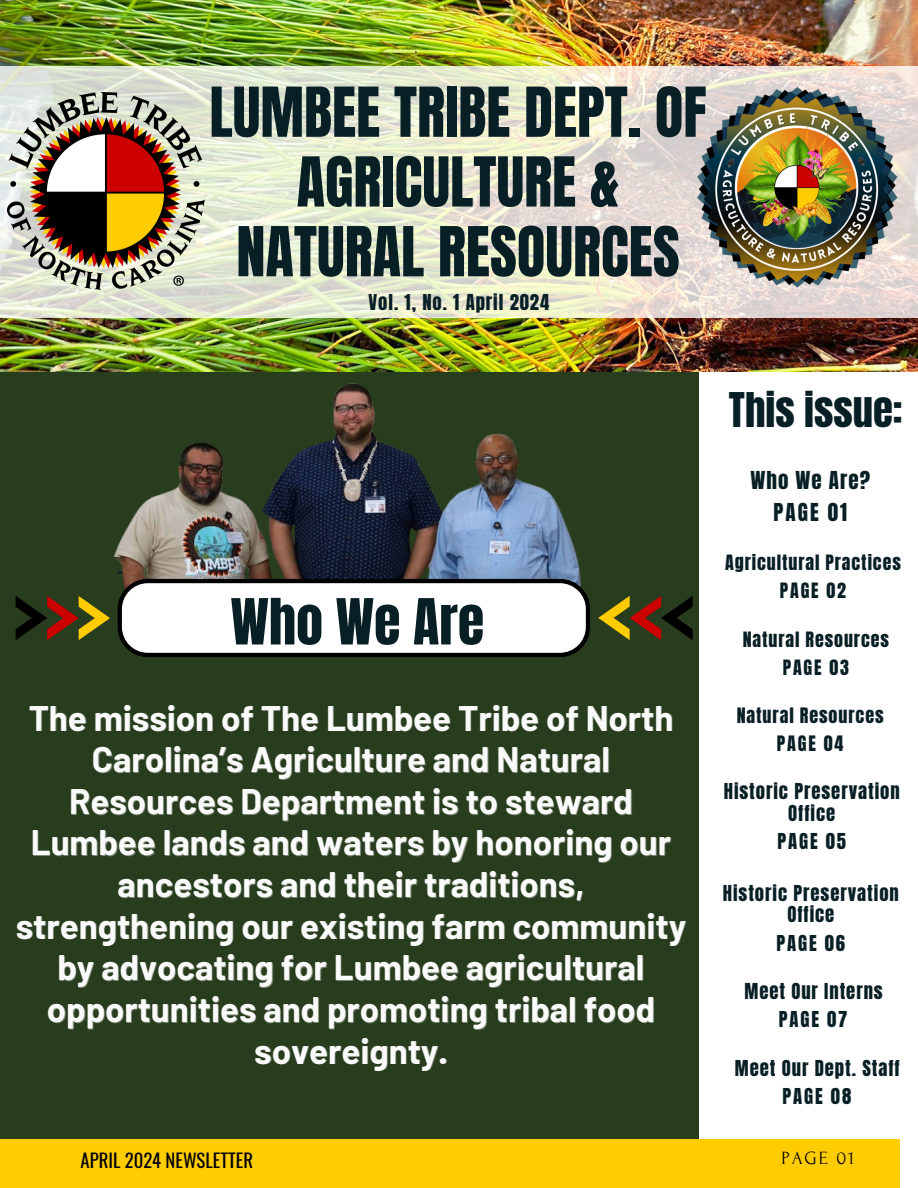
<style>
.page{position:relative;width:918px;height:1188px;background:#283d1e}
.page>*{position:absolute;margin:0;border:0;box-sizing:border-box;transform-origin:0 0}
.t1{font:58.5px/69.8px "Anton";color:#091f26;text-align:center}
.t2{font:54px "Anton";color:#091f26}
.t3{font:40.65px "Anton";color:#091f26}
.t4{font:700 34.8px "Barlow";color:#fafafa}
.t5{font:21px "Anton";letter-spacing:.05em;color:#091f26}
.t6{font:18.75px "Anton";letter-spacing:.05em;color:#091f26}
.t7{font:18.75px "Oswald";color:#000}
.t8{font:18.6px "Forum";letter-spacing:.1em;color:#000}
.t9{font:18.15px "Anton";letter-spacing:.05em;color:#091f26}
.t10{font:18px "Anton";letter-spacing:.05em;color:#091f26}
</style>
<div class="page">
<div style="left:699px;top:319px;width:219px;height:869px;background:#fff"></div>
<img style="left:0;top:0;width:918px;height:372px">
<svg style="left:0;top:66px;width:918px;height:252px;background:#e7e7d3"></svg>
<div style="left:0;top:1139px;width:900px;height:49px;background:#fc0"></div>
<img style="left:8px;top:93px;width:197px;height:196px">
<img style="left:657px;top:79px;width:261px;height:209px">
<img style="left:110px;top:357px;width:475px;height:222px">
<svg style="left:16px;top:596px;width:94px;height:44px"></svg>
<svg style="left:598px;top:596px;width:95px;height:44px"></svg>
<svg style="left:117px;top:579px;width:473px;height:78px;background:#dcdcdc"></svg>
<p class="t1" style="left:209px;top:78px;width:499px">LUMBEE TRIBE DEPT. OF<br>AGRICULTURE &amp;<br>NATURAL RESOURCES</p>
<h3 class="t6" style="left:369px;top:288px;width:182px">Vol. 1, No. 1 April 2024</h3>
<p class="t10" style="left:117px;top:558px;width:7px">-</p>
<p class="t2" style="left:230px;top:583px;width:255px">Who We Are</p>
<p class="t4" style="left:29px;top:696px;width:646px">The mission of The Lumbee Tribe of North</p>
<p class="t4" style="left:92px;top:737px;width:520px">Carolina’s Agriculture and Natural</p>
<p class="t4" style="left:69px;top:779px;width:565px">Resources Department is to steward</p>
<p class="t4" style="left:31px;top:821px;width:642px">Lumbee lands and waters by honoring our</p>
<p class="t4" style="left:117px;top:862px;width:469px">ancestors and their traditions,</p>
<p class="t4" style="left:16px;top:904px;width:672px">strengthening our existing farm community</p>
<p class="t4" style="left:58px;top:946px;width:588px">by advocating for Lumbee agricultural</p>
<p class="t4" style="left:47px;top:987px;width:610px">opportunities and promoting tribal food</p>
<p class="t4" style="left:254px;top:1029px;width:195px">sovereignty.</p>
<h6 class="t3" style="left:729px;top:381px;width:175px">This issue:</h6>
<h5 class="t5" style="left:750px;top:465px;width:121px">Who We Are?</h5>
<p class="t5" style="left:773px;top:497px;width:75px">PAGE 01</p>
<p class="t10" style="left:725px;top:550px;width:177px">Agricultural Practices</p>
<p class="t10" style="left:780px;top:578px;width:68px">PAGE 02</p>
<h2 class="t10" style="left:743px;top:626px;width:148px">Natural Resources</h2>
<p class="t10" style="left:783px;top:654px;width:68px">PAGE 03</p>
<p class="t9" style="left:737px;top:702px;width:149px">Natural Resources</p>
<p class="t9" style="left:777px;top:730px;width:68px">PAGE 04</p>
<p class="t6" style="left:724px;top:778px;width:178px">Historic Preservation</p>
<p class="t6" style="left:788px;top:799px;width:49px">Office</p>
<p class="t6" style="left:777px;top:828px;width:70px">PAGE 05</p>
<p class="t6" style="left:723px;top:880px;width:178px">Historic Preservation</p>
<p class="t6" style="left:787px;top:901px;width:49px">Office</p>
<p class="t6" style="left:777px;top:929px;width:70px">PAGE 06</p>
<p class="t6" style="left:744px;top:978px;width:140px">Meet Our Interns</p>
<p class="t6" style="left:779px;top:1006px;width:70px">PAGE 07</p>
<p class="t6" style="left:735px;top:1054px;width:166px">Meet Our Dept. Staff</p>
<h4 class="t6" style="left:783px;top:1083px;width:70px">PAGE 08</h4>
<p class="t7" style="left:81px;top:1146px;width:174px">APRIL 2024 NEWSLETTER</p>
<p class="t8" style="left:781px;top:1148px;width:74px">PAGE 01</p>
</div>
